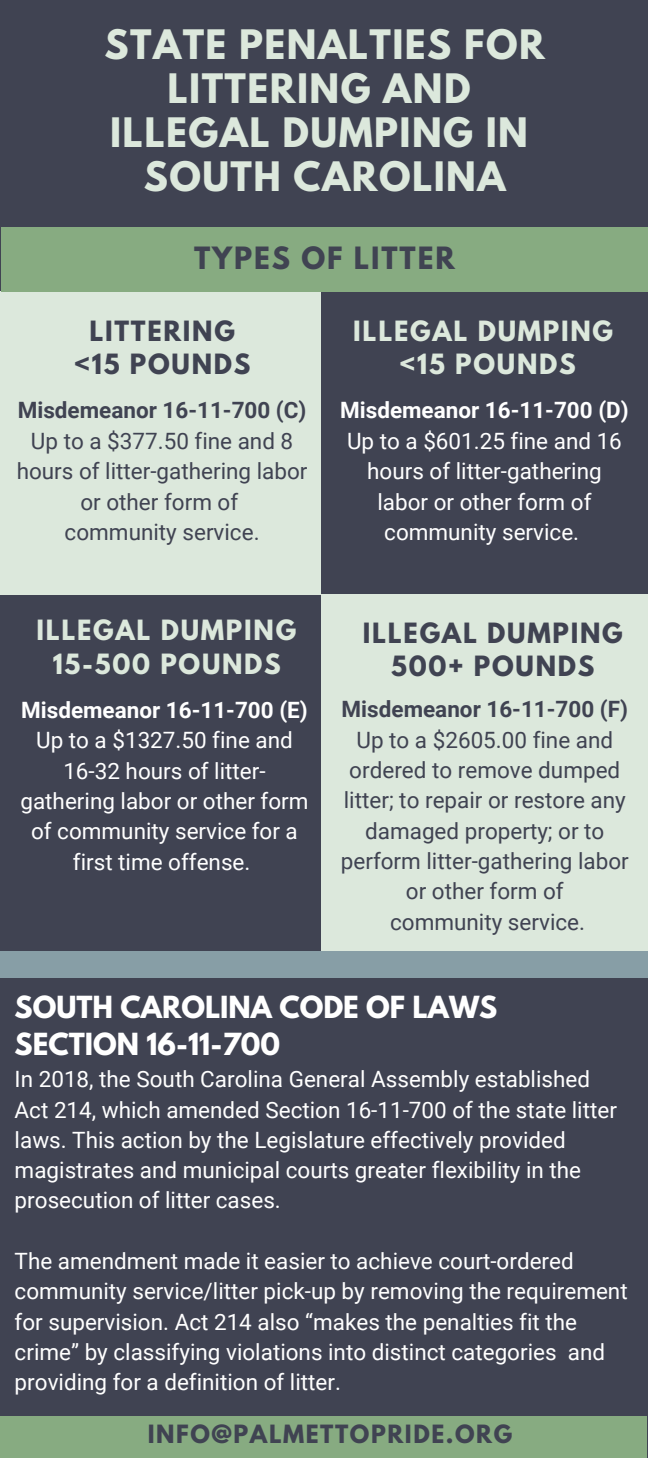
<style>
.page{position:relative;width:648px;height:1458px;background:#404352}
.page>*{position:absolute;margin:0;border:0;box-sizing:border-box;transform-origin:0 0}
.t1{font:700 36px/43.9px "League Spartan";letter-spacing:.04em;color:#dce8dc;text-align:center}
.t2{font:700 27.22px "League Spartan";letter-spacing:.07em;color:#404352}
.t3{font:700 27px/37.1px "League Spartan";color:#fff}
.t4{font:700 24.75px/33.8px "League Spartan";letter-spacing:.07em;color:#dce8dc;text-align:center}
.t5{font:700 24.75px/33.8px "League Spartan";letter-spacing:.07em;color:#404352;text-align:center}
.t6{font:22.5px/30.4px "Roboto";color:#fff;text-align:center}
.t7{font:22.5px/30.4px "Roboto";color:#404352;text-align:center}
.t8{font:700 22.5px "Roboto";color:#fff}
.t9{font:700 22.5px "Roboto";color:#404352}
.t10{font:700 22.28px "League Spartan";letter-spacing:.07em;color:#404352}
</style>
<div class="page">
<div style="left:0;top:291px;width:321px;height:304px;background:#dce8dc"></div>
<div style="left:1px;top:228px;width:647px;height:64px;background:#87ab81"></div>
<div style="left:0;top:951px;width:648px;height:27px;background:#879ea6"></div>
<div style="left:321px;top:595px;width:327px;height:356px;background:#dce8dc"></div>
<div style="left:0;top:1416px;width:647px;height:42px;background:#87ab81"></div>
<h1 class="t1" style="left:105px;top:27px;width:442px">STATE PENALTIES FOR<br>LITTERING AND<br>ILLEGAL DUMPING IN<br>SOUTH CAROLINA</h1>
<p class="t2" style="left:194px;top:245px;width:262px">TYPES OF LITTER</p>
<p class="t5" style="left:74px;top:317px;width:178px">LITTERING &lt;15 POUNDS</p>
<p class="t9" style="left:18px;top:398px;width:290px">Misdemeanor 16-11-700 (C)</p>
<p class="t7" style="left:17px;top:426px;width:292px">Up to a $377.50 fine and 8 hours of litter-gathering labor or other form of<br>community service.</p>
<p class="t4" style="left:36px;top:616px;width:261px">ILLEGAL DUMPING<br>15-500 POUNDS</p>
<p class="t8" style="left:21px;top:697px;width:288px">Misdemeanor 16-11-700 (E)</p>
<p class="t6" style="left:20px;top:725px;width:290px">Up to a $1327.50 fine and<br>16-32 hours of litter&shy;gathering labor or other form of community service for a first time offense.</p>
<p class="t4" style="left:353px;top:317px;width:261px">ILLEGAL DUMPING &lt;15 POUNDS</p>
<p class="t8" style="left:340px;top:398px;width:290px">Misdemeanor 16-11-700 (D)</p>
<p class="t6" style="left:347px;top:426px;width:276px">Up to a $601.25 fine and 16 hours of litter-gathering labor or other form of community service.</p>
<p class="t5" style="left:363px;top:619px;width:261px">ILLEGAL DUMPING<br>500+ POUNDS</p>
<p class="t9" style="left:342px;top:696px;width:288px">Misdemeanor 16-11-700 (F)</p>
<p class="t7" style="left:341px;top:725px;width:289px">Up to a $2605.00 fine and ordered to remove dumped litter; to repair or restore any damaged property; or to perform litter-gathering labor or other form of<br>community service.</p>
<p class="t3" style="left:15px;top:992px;width:484px">SOUTH CAROLINA CODE OF LAWS<br>SECTION 16-11-700</p>
<p class="t6" style="left:15px;top:1064px;width:604px;text-align:left">In 2018, the South Carolina General Assembly established Act 214, which amended Section 16-11-700 of the state litter laws. This action by the Legislature effectively provided magistrates and municipal courts greater flexibility in the prosecution of litter cases.</p>
<p class="t6" style="left:15px;top:1246px;width:615px;text-align:left">The amendment made it easier to achieve court-ordered community service/litter pick-up by removing the requirement for supervision. Act 214 also “makes the penalties fit the crime” by classifying violations into distinct categories and providing for a definition of litter.</p>
<p class="t10" style="left:148px;top:1423px;width:366px">INFO@PALMETTOPRIDE.ORG</p>
</div>
